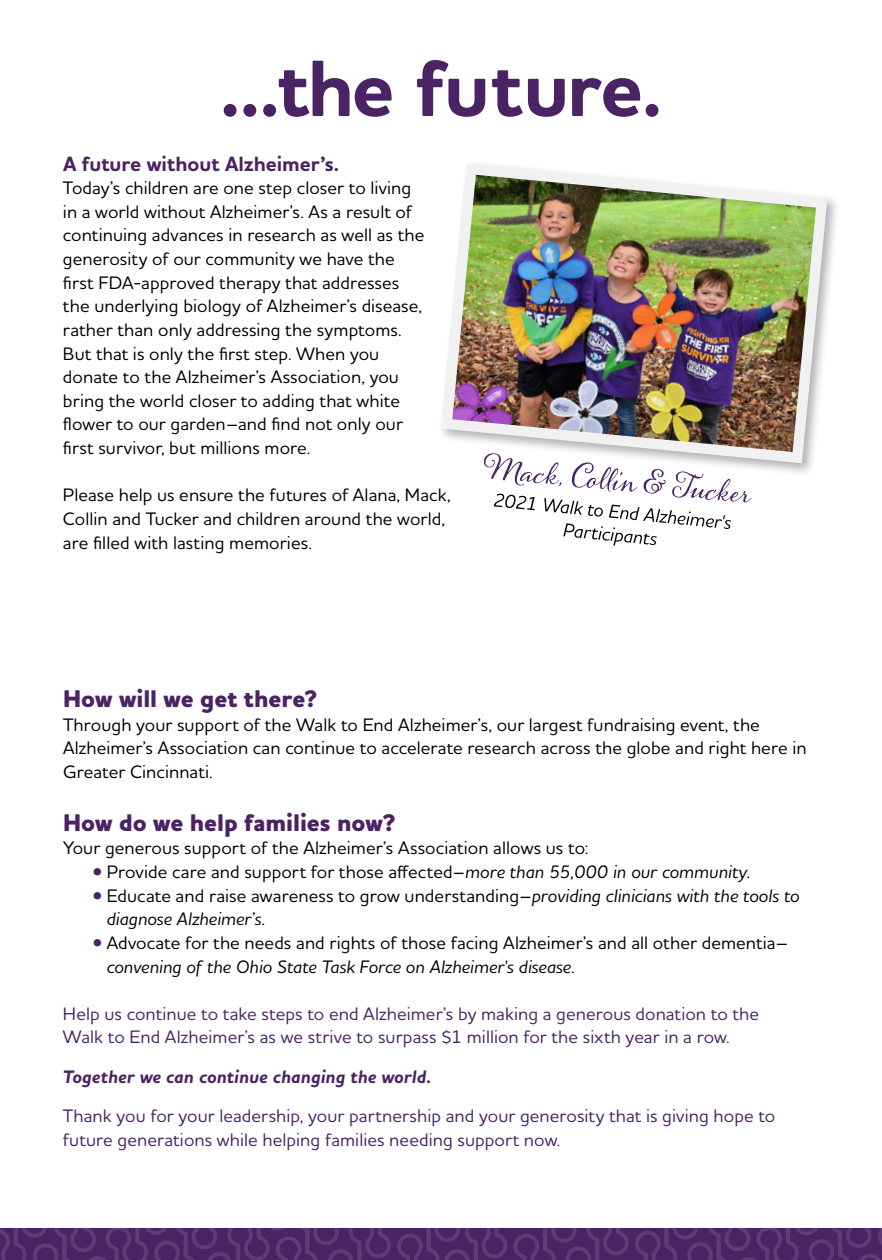
<style>
.page{position:relative;width:882px;height:1260px;background:#fff}
.page>*{position:absolute;margin:0;border:0;box-sizing:border-box;transform-origin:0 0}
.t1{font:700 81.2px "Houschka Pro";letter-spacing:-.02em;color:#492364}
.t2{font:800 24.5px "Houschka Pro";color:#492364}
.t3{font:700 21px "Houschka Pro";color:#492364}
.t4{font:500 18.38px/23.6px "Houschka Pro";letter-spacing:.005em;color:#000}
.t5{font:500 18.38px/23.6px "Houschka Pro";letter-spacing:.005em;color:#492364}
.t6{font:italic 500 18.38px/23.6px "Houschka Pro";letter-spacing:.005em;color:#000}
.t7{font:italic 700 18.38px "Houschka Pro";letter-spacing:.005em;color:#492364}
.s1{color:#492364}
.s2{font-style:italic}
.s3{font-style:normal;color:#492364}
.s4{font-style:normal}
</style>
<div class="page">
<div style="left:0;top:1228px;width:882px;height:32px;background:#492364"></div>
<svg style="left:0;top:1228px;width:391px;height:32px"></svg>
<svg style="left:397px;top:1228px;width:110px;height:32px"></svg>
<svg style="left:513px;top:1228px;width:116px;height:32px"></svg>
<svg style="left:635px;top:1228px;width:247px;height:32px"></svg>
<div style="left:438px;top:160px;width:403px;height:317px;background:#000;opacity:.3"></div>
<svg style="left:441px;top:164px;width:386px;height:299px"></svg>
<img style="left:452px;top:175px;width:364px;height:277px">
<svg style="left:484px;top:453px;width:268px;height:93px"></svg>
<h1 class="t1" style="left:220px;top:36px;width:444px">...the future.</h1>
<p class="t3" style="left:63px;top:150px;width:278px">A future without Alzheimer’s.</p>
<p class="t4" style="left:63px;top:176px;width:363px">Today’s children are one step closer to living in a world without Alzheimer’s. As a result of continuing advances in research as well as the generosity of our community we have the first FDA-approved therapy that addresses the underlying biology of Alzheimer’s disease, rather than only addressing the symptoms.<br>But that is only the first step. When you donate to the Alzheimer’s Association, you bring the world closer to adding that white flower to our garden–and find not only our first survivor, but millions more.</p>
<p class="t4" style="left:63px;top:483px;width:389px">Please help us ensure the futures of Alana, Mack,<br>Collin and Tucker and children around the world, are filled with lasting memories.</p>
<h2 class="t2" style="left:63px;top:683px;width:256px">How will we get there?</h2>
<p class="t4" style="left:63px;top:712px;width:745px">Through your support of the Walk to End Alzheimer’s, our largest fundraising event, the<br>Alzheimer’s Association can continue to accelerate research across the globe and right here in<br>Greater Cincinnati.</p>
<h2 class="t2" style="left:63px;top:806px;width:334px">How do we help families now?</h2>
<p class="t4" style="left:63px;top:836px;width:527px">Your generous support of the Alzheimer’s Association allows us to:</p>
<p class="t4" style="left:93px;top:860px;width:659px"><span class="s1">•</span> Provide care and support for those affected–<span class="s2">more than 55,000 in our community.</span></p>
<p class="t6" style="left:107px;top:883px;width:694px;text-indent:-14px"><span class="s3">•</span> <span class="s4">Educate and raise awareness to grow understanding–</span>providing clinicians with the tools to diagnose Alzheimer’s.</p>
<p class="t4" style="left:107px;top:930px;width:683px;text-indent:-14px"><span class="s1">•</span> Advocate for the needs and rights of those facing Alzheimer’s and all other dementia– <span class="s2">convening of the Ohio State Task Force on Alzheimer's disease.</span></p>
<p class="t5" style="left:63px;top:1001px;width:698px">Help us continue to take steps to end Alzheimer’s by making a generous donation to the<br>Walk to End Alzheimer’s as we strive to surpass $1 million for the sixth year in a row.</p>
<p class="t7" style="left:63px;top:1065px;width:370px">Together we can continue changing the world.</p>
<p class="t5" style="left:63px;top:1104px;width:714px">Thank you for your leadership, your partnership and your generosity that is giving hope to future generations while helping families needing support now.</p>
</div>
